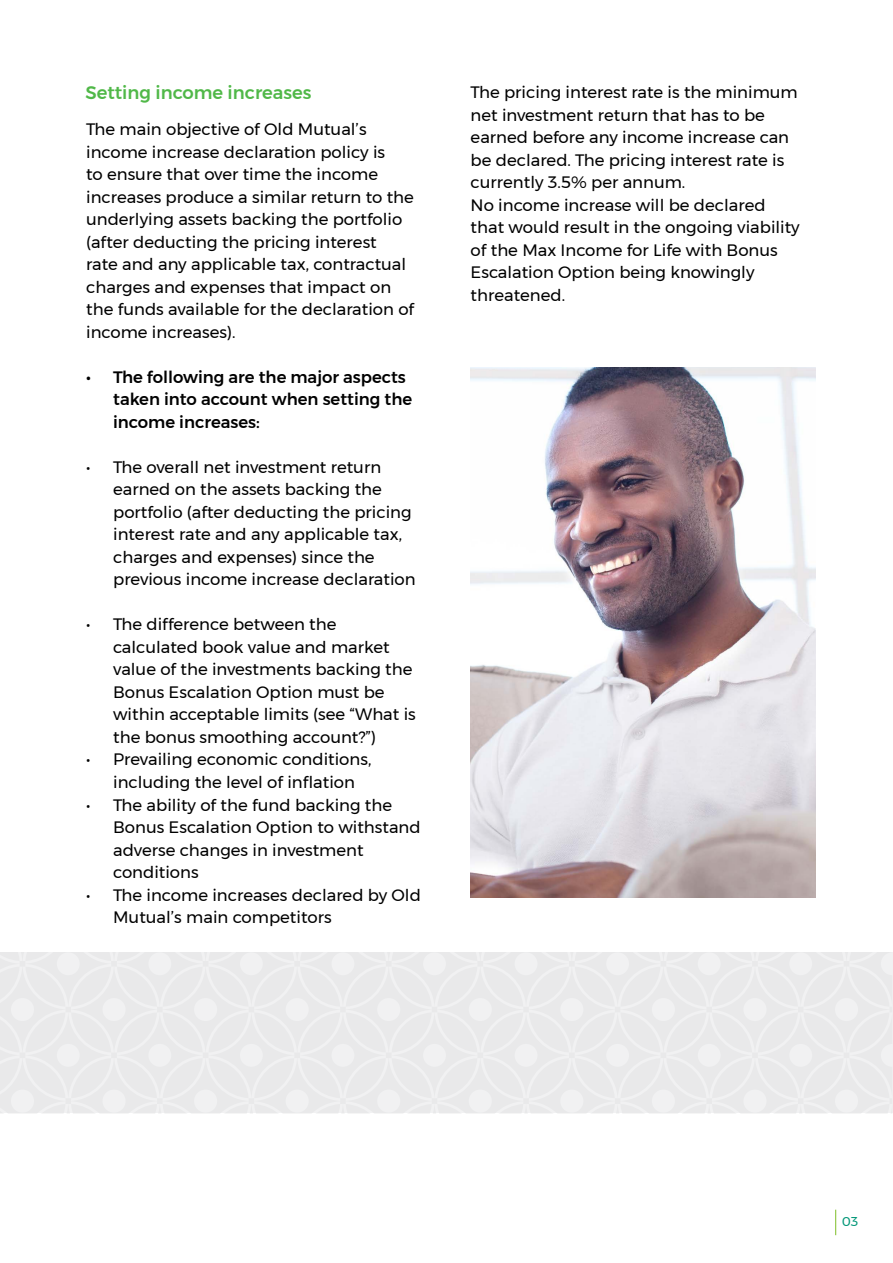
<style>
.page{position:relative;width:893px;height:1263px;background:#fff}
.page>*{position:absolute;margin:0;border:0;box-sizing:border-box;transform-origin:0 0}
.t1{font:500 18px "Montserrat";color:#50b848}
.t2{font:16.5px/22.5px "Montserrat";color:#000}
.t3{font:500 16.5px/22.5px "Montserrat";color:#000}
.t4{font:12.75px "Montserrat";color:#009677}
</style>
<div class="page">
<img style="left:471px;top:368px;width:344px;height:529px">
<div style="left:0;top:953px;width:892px;height:160px;background:#e9e9ea"></div>
<div style="left:712px;top:1058px;width:40px;height:40px;background:#e9e9ea"></div>
<div style="left:712px;top:953px;width:40px;height:99px;background:#e9e9ea"></div>
<div style="left:758px;top:1058px;width:40px;height:40px;background:#e9e9ea"></div>
<div style="left:758px;top:953px;width:40px;height:99px;background:#e9e9ea"></div>
<div style="left:804px;top:1058px;width:85px;height:40px;background:#e9e9ea"></div>
<div style="left:804px;top:953px;width:85px;height:99px;background:#e9e9ea"></div>
<svg style="left:712px;top:1104px;width:40px;height:9px"></svg>
<svg style="left:758px;top:1104px;width:40px;height:9px"></svg>
<svg style="left:804px;top:1104px;width:85px;height:9px"></svg>
<svg style="left:835px;top:1210px;width:1px;height:25px"></svg>
<p class="t1" style="left:85px;top:79px;width:228px">Setting income increases</p>
<p class="t2" style="left:86px;top:118px;width:330px">The main objective of Old Mutual’s income increase declaration policy is<br>to ensure that over time the income increases produce a similar return to the underlying assets backing the portfolio (after deducting the pricing interest<br>rate and any applicable tax, contractual charges and expenses that impact on the funds available for the declaration of income increases).</p>
<p class="t3" style="left:113px;top:366px;width:301px;text-indent:-27px">• The following are the major aspects taken into account when setting the income increases:</p>
<p class="t2" style="left:113px;top:456px;width:304px;text-indent:-27px">• The overall net investment return earned on the assets backing the portfolio (after deducting the pricing interest rate and any applicable tax, charges and expenses) since the previous income increase declaration</p>
<p class="t2" style="left:113px;top:613px;width:304px;text-indent:-27px">• The difference between the calculated book value and market value of the investments backing the Bonus Escalation Option must be within acceptable limits (see “What is the bonus smoothing account?”)</p>
<p class="t2" style="left:113px;top:748px;width:260px;text-indent:-27px">• Prevailing economic conditions, including the level of inflation</p>
<p class="t2" style="left:113px;top:793px;width:309px;text-indent:-27px">• The ability of the fund backing the<br>Bonus Escalation Option to withstand adverse changes in investment conditions</p>
<p class="t2" style="left:113px;top:883px;width:309px;text-indent:-27px">• The income increases declared by Old<br>Mutual’s main competitors</p>
<p class="t2" style="left:471px;top:81px;width:331px">The pricing interest rate is the minimum net investment return that has to be earned before any income increase can be declared. The pricing interest rate is currently 3.5% per annum.<br>No income increase will be declared that would result in the ongoing viability of the Max Income for Life with Bonus Escalation Option being knowingly threatened.</p>
<p class="t4" style="left:842px;top:1212px;width:18px">03</p>
</div>
